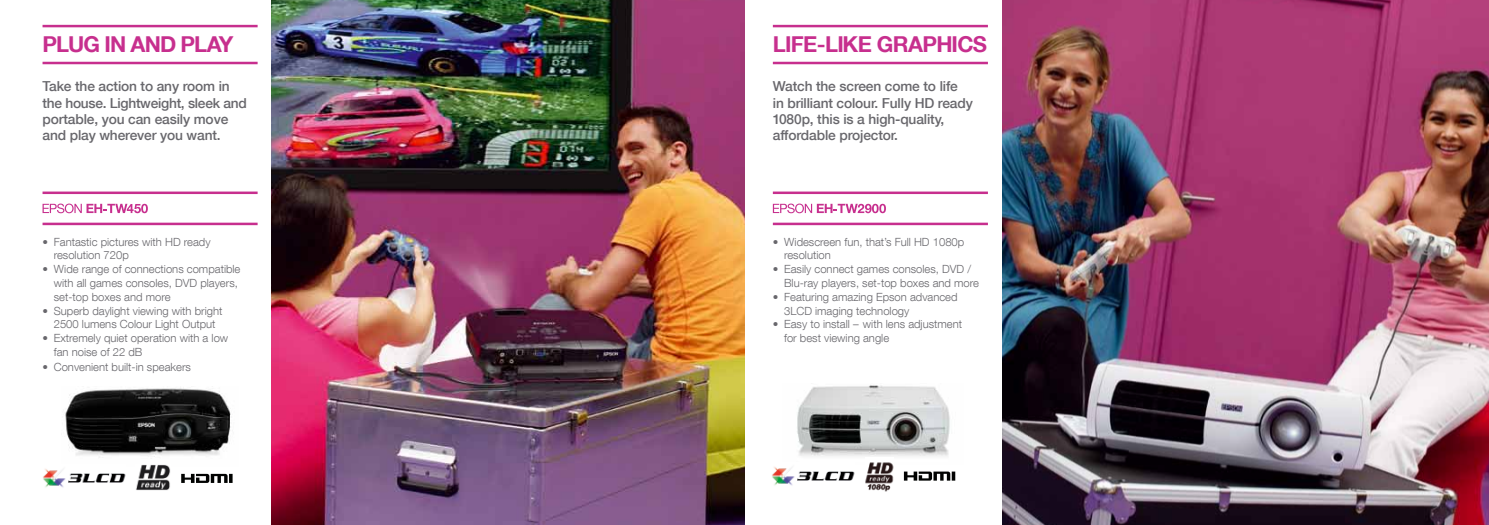
<style>
.page{position:relative;width:1489px;height:525px;background:#fff}
.page>*{position:absolute;margin:0;border:0;box-sizing:border-box;transform-origin:0 0}
.t1{font:700 21.88px "Helvetica Neue LT Com";letter-spacing:-.03em;color:#c72f8e}
.t2{font:500 13.75px/16.2px "Helvetica Neue LT Com";letter-spacing:-.01em;color:#68676c}
.t3{font:300 11.25px/13.8px "Helvetica Neue LT Com";color:#68676c}
</style>
<div class="page">
<img style="left:797px;top:385px;width:153px;height:71px">
<img style="left:865px;top:462px;width:28px;height:30px">
<hr style="left:43px;top:25px;width:214px;height:2px;background:#c72f8e">
<hr style="left:43px;top:62px;width:214px;height:2px;background:#c72f8e">
<hr style="left:772px;top:25px;width:215px;height:2px;background:#c72f8e">
<hr style="left:772px;top:62px;width:215px;height:2px;background:#c72f8e">
<hr style="left:772px;top:191px;width:215px;height:3px;background:#c72f8e">
<hr style="left:772px;top:222px;width:215px;height:3px;background:#c72f8e">
<svg style="left:772px;top:203px;width:113px;height:10px"></svg>
<hr style="left:43px;top:191px;width:214px;height:3px;background:#c72f8e">
<hr style="left:43px;top:222px;width:214px;height:3px;background:#c72f8e">
<svg style="left:43px;top:203px;width:105px;height:10px"></svg>
<img style="left:65px;top:388px;width:166px;height:70px">
<img style="left:43px;top:468px;width:82px;height:20px">
<img style="left:136px;top:464px;width:34px;height:26px">
<svg style="left:181px;top:473px;width:51px;height:9px"></svg>
<img style="left:772px;top:466px;width:82px;height:20px">
<svg style="left:903px;top:471px;width:52px;height:9px"></svg>
<img style="left:1002px;top:0;width:486px;height:524px">
<img style="left:272px;top:0;width:472px;height:524px">
<h1 class="t1" style="left:43px;top:31px;width:192px">PLUG IN AND PLAY</h1>
<h1 class="t1" style="left:772px;top:31px;width:216px">LIFE-LIKE GRAPHICS</h1>
<p class="t2" style="left:43px;top:78px;width:206px">Take the action to any room in the house. Lightweight, sleek and portable, you can easily move and play wherever you want.</p>
<p class="t2" style="left:772px;top:78px;width:201px">Watch the screen come to life<br>in brilliant colour. Fully HD ready<br>1080p, this is a high-quality, affordable projector.</p>
<p class="t3" style="left:54px;top:234px;width:158px;text-indent:-11px">• Fantastic pictures with HD ready resolution 720p</p>
<p class="t3" style="left:54px;top:262px;width:188px;text-indent:-11px">• Wide range of connections compatible with all games consoles, DVD players, set-top boxes and more</p>
<p class="t3" style="left:43px;top:303px;width:181px;text-align:center">• Superb daylight viewing with bright<br>2500 lumens Colour Light Output</p>
<p class="t3" style="left:54px;top:331px;width:176px;text-indent:-11px">• Extremely quiet operation with a low fan noise of 22 dB</p>
<p class="t3" style="left:43px;top:359px;width:150px">• Convenient built-in speakers</p>
<p class="t3" style="left:784px;top:234px;width:182px;text-indent:-11px">• Widescreen fun, that’s Full HD 1080p resolution</p>
<p class="t3" style="left:784px;top:262px;width:196px;text-indent:-11px">• Easily connect games consoles, DVD /<br>Blu-ray players, set-top boxes and more</p>
<p class="t3" style="left:784px;top:289px;width:175px;text-indent:-11px">• Featuring amazing Epson advanced<br>3LCD imaging technology</p>
<p class="t3" style="left:784px;top:317px;width:179px;text-indent:-11px">• Easy to install – with lens adjustment for best viewing angle</p>
</div>
